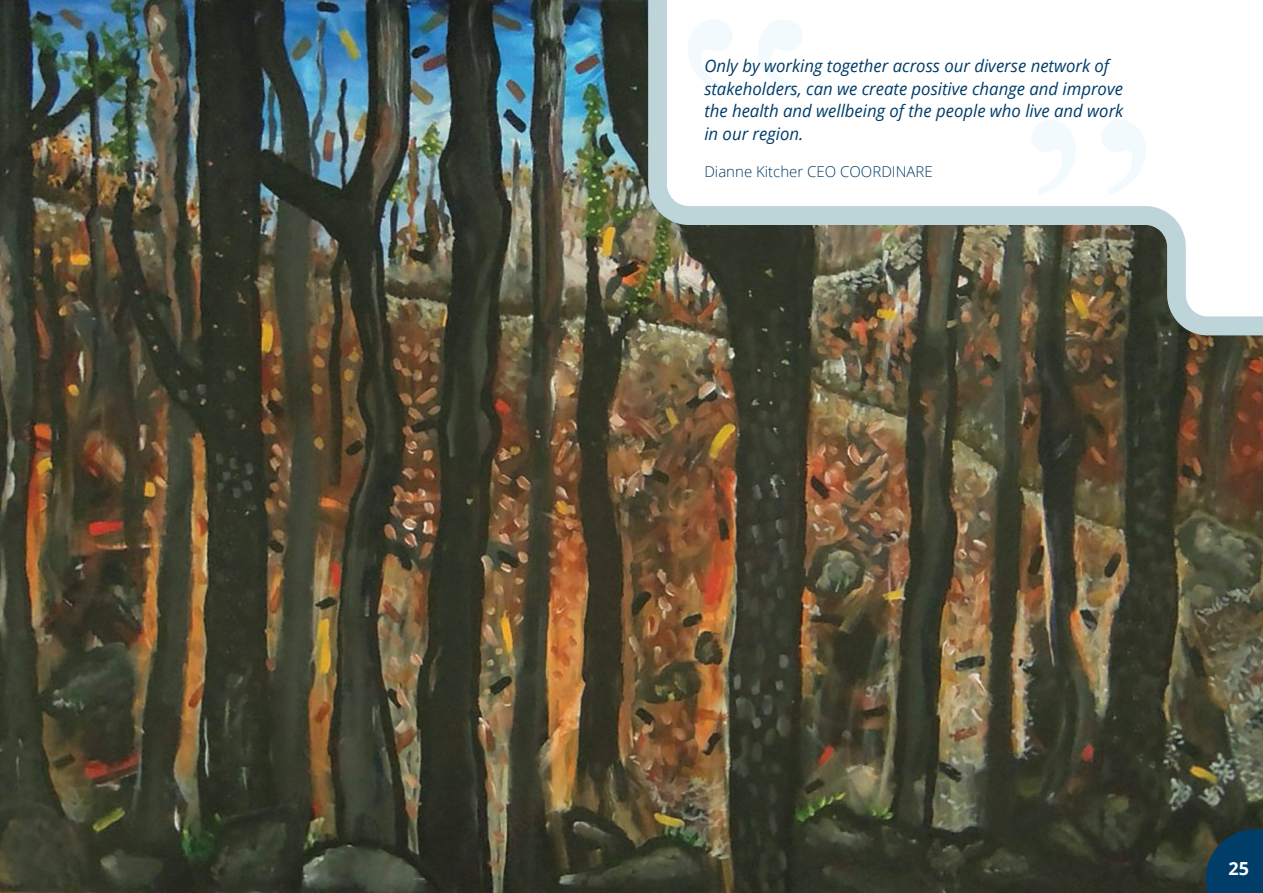
<style>
.page{position:relative;width:1263px;height:893px;background:#fff}
.page>*{position:absolute;margin:0;border:0;box-sizing:border-box;transform-origin:0 0}
.t1{font:300px "Times New Roman";color:#dcf2fc}
.t2{font:700 18px "Open Sans";color:#fff}
.Heading{font:italic 17.25px/22.5px "Open Sans";color:#003d69}
.Heading-2{font:300 15px "Open Sans";color:#003d69}
</style>
<div class="page">
<img style="left:0;top:0;width:648px;height:893px">
<img style="left:648px;top:0;width:615px;height:893px">
<svg style="left:1205px;top:829px;width:58px;height:64px;background:#093c5e"></svg>
<h1 class="t1" style="left:678px;top:-30px;width:478px">‟ ”</h1>
<p class="Heading" style="left:704px;top:54px;width:421px">Only by working together across our diverse network of stakeholders, can we create positive change and improve the health and wellbeing of the people who live and work in our region.</p>
<p class="Heading-2" style="left:704px;top:161px;width:230px">Dianne Kitcher CEO COORDINARE</p>
<p class="t2" style="left:1228px;top:856px;width:22px">25</p>
</div>
